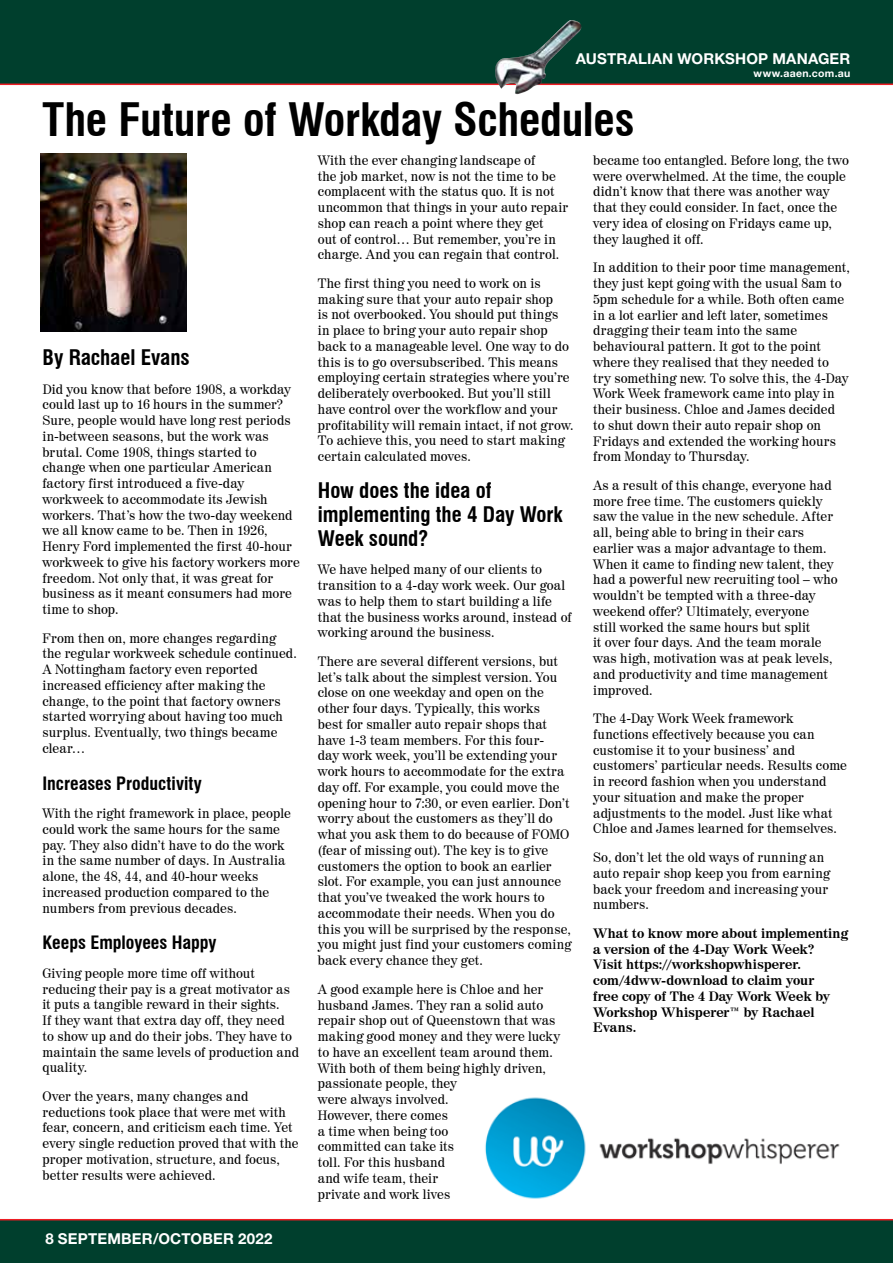
<style>
.page{position:relative;width:893px;height:1263px;background:#fff}
.page>*{position:absolute;margin:0;border:0;box-sizing:border-box;transform-origin:0 0}
.t1{font:700 condensed 45px "Swiss 721 BT";letter-spacing:-.005em;color:#000}
.t2{font:700 condensed 21px/24px "Swiss 721 BT";letter-spacing:-.005em;color:#000}
.t3{font:700 condensed 18px "Swiss 721 BT";color:#000}
.t4{font:700 15px "Helvetica Neue LT Std";letter-spacing:.015em;color:#fff}
.t5{font:13.5px/15.8px "Century 725 BT";letter-spacing:.005em;color:#000}
.t6{font:700 13.5px/15.8px "Century 725 BT";letter-spacing:-.005em;color:#000}
.t7{font:700 10.5px "Helvetica Neue LT Std";letter-spacing:.025em;color:#fff}
</style>
<div class="page">
<div style="left:0;top:1220px;width:893px;height:43px;background:#003f2d"></div>
<hr style="left:0;top:1219px;width:893px;height:1px;background:#ed1d24">
<div style="left:0;top:0;width:893px;height:85px;background:#003f2d"></div>
<hr style="left:0;top:84px;width:893px;height:1px;background:#ed1d24">
<img style="left:495px;top:20px;width:88px;height:74px">
<img style="left:41px;top:153px;width:145px;height:178px">
<img style="left:485px;top:1097px;width:355px;height:102px">
<p class="t4" style="left:576px;top:49px;width:276px">AUSTRALIAN WORKSHOP MANAGER</p>
<p class="t7" style="left:754px;top:67px;width:98px">www.aaen.com.au</p>
<h1 class="t1" style="left:43px;top:93px;width:593px">The Future of Workday Schedules</h1>
<h2 class="t2" style="left:43px;top:345px;width:149px">By Rachael Evans</h2>
<p class="t5" style="left:43px;top:381px;width:259px">Did you know that before 1908, a workday could last up to 16 hours in the summer?<br>Sure, people would have long rest periods in-between seasons, but the work was brutal. Come 1908, things started to change when one particular American factory first introduced a five-day workweek to accommodate its Jewish workers. That’s how the two-day weekend we all know came to be. Then in 1926, Henry Ford implemented the first 40-hour workweek to give his factory workers more freedom. Not only that, it was great for business as it meant consumers had more time to shop.</p>
<p class="t5" style="left:43px;top:630px;width:256px">From then on, more changes regarding the regular workweek schedule continued.<br>A Nottingham factory even reported increased efficiency after making the change, to the point that factory owners started worrying about having too much surplus. Eventually, two things became clear…</p>
<h3 class="t3" style="left:43px;top:772px;width:161px">Increases Productivity</h3>
<p class="t5" style="left:43px;top:805px;width:250px">With the right framework in place, people could work the same hours for the same pay. They also didn’t have to do the work in the same number of days. In Australia alone, the 48, 44, and 40-hour weeks increased production compared to the numbers from previous decades.</p>
<h3 class="t3" style="left:43px;top:932px;width:176px">Keeps Employees Happy</h3>
<p class="t5" style="left:43px;top:965px;width:258px">Giving people more time off without reducing their pay is a great motivator as it puts a tangible reward in their sights.<br>If they want that extra day off, they need to show up and do their jobs. They have to maintain the same levels of production and quality.</p>
<p class="t5" style="left:43px;top:1088px;width:258px">Over the years, many changes and reductions took place that were met with fear, concern, and criticism each time. Yet every single reduction proved that with the proper motivation, structure, and focus, better results were achieved.</p>
<p class="t4" style="left:45px;top:1229px;width:229px">8 SEPTEMBER/OCTOBER 2022</p>
<p class="t5" style="left:318px;top:152px;width:252px">With the ever changing landscape of<br>the job market, now is not the time to be complacent with the status quo. It is not uncommon that things in your auto repair shop can reach a point where they get<br>out of control… But remember, you’re in charge. And you can regain that control.</p>
<p class="t5" style="left:318px;top:275px;width:257px">The first thing you need to work on is making sure that your auto repair shop<br>is not overbooked. You should put things<br>in place to bring your auto repair shop back to a manageable level. One way to do this is to go oversubscribed. This means employing certain strategies where you’re deliberately overbooked. But you’ll still have control over the workflow and your profitability will remain intact, if not grow.<br>To achieve this, you need to start making certain calculated moves.</p>
<h2 class="t2" style="left:318px;top:478px;width:246px">How does the idea of implementing the 4 Day Work<br>Week sound?</h2>
<p class="t5" style="left:318px;top:561px;width:255px">We have helped many of our clients to transition to a 4-day work week. Our goal was to help them to start building a life that the business works around, instead of working around the business.</p>
<p class="t5" style="left:318px;top:653px;width:255px">There are several different versions, but let’s talk about the simplest version. You close on one weekday and open on the other four days. Typically, this works<br>best for smaller auto repair shops that have 1-3 team members. For this four-<br>day work week, you’ll be extending your work hours to accommodate for the extra day off. For example, you could move the opening hour to 7:30, or even earlier. Don’t worry about the customers as they’ll do what you ask them to do because of FOMO (fear of missing out). The key is to give customers the option to book an earlier slot. For example, you can just announce that you’ve tweaked the work hours to accommodate their needs. When you do this you will be surprised by the response, you might just find your customers coming back every chance they get.</p>
<p class="t5" style="left:318px;top:981px;width:244px">A good example here is Chloe and her husband James. They ran a solid auto repair shop out of Queenstown that was making good money and they were lucky to have an excellent team around them.<br>With both of them being highly driven, passionate people, they<br>were always involved.<br>However, there comes<br>a time when being too<br>committed can take its<br>toll. For this husband<br>and wife team, their<br>private and work lives</p>
<p class="t5" style="left:593px;top:152px;width:257px">became too entangled. Before long, the two were overwhelmed. At the time, the couple didn’t know that there was another way that they could consider. In fact, once the very idea of closing on Fridays came up, they laughed it off.</p>
<p class="t5" style="left:593px;top:259px;width:258px">In addition to their poor time management, they just kept going with the usual 8am to 5pm schedule for a while. Both often came in a lot earlier and left later, sometimes dragging their team into the same behavioural pattern. It got to the point where they realised that they needed to try something new. To solve this, the 4-Day Work Week framework came into play in their business. Chloe and James decided<br>to shut down their auto repair shop on Fridays and extended the working hours from Monday to Thursday.</p>
<p class="t5" style="left:593px;top:477px;width:246px">As a result of this change, everyone had more free time. The customers quickly saw the value in the new schedule. After all, being able to bring in their cars earlier was a major advantage to them.<br>When it came to finding new talent, they had a powerful new recruiting tool – who wouldn’t be tempted with a three-day weekend offer? Ultimately, everyone<br>still worked the same hours but split<br>it over four days. And the team morale was high, motivation was at peak levels, and productivity and time management improved.</p>
<p class="t5" style="left:593px;top:710px;width:255px">The 4-Day Work Week framework functions effectively because you can customise it to your business’ and customers’ particular needs. Results come in record fashion when you understand your situation and make the proper adjustments to the model. Just like what Chloe and James learned for themselves.</p>
<p class="t5" style="left:593px;top:849px;width:238px">So, don’t let the old ways of running an auto repair shop keep you from earning back your freedom and increasing your numbers.</p>
<p class="t6" style="left:593px;top:925px;width:257px">What to know more about implementing a version of the 4-Day Work Week?<br>Visit https://workshopwhisperer. com/4dww-download to claim your<br>free copy of The 4 Day Work Week by<br>Workshop Whisperer™ by Rachael<br>Evans.</p>
</div>
